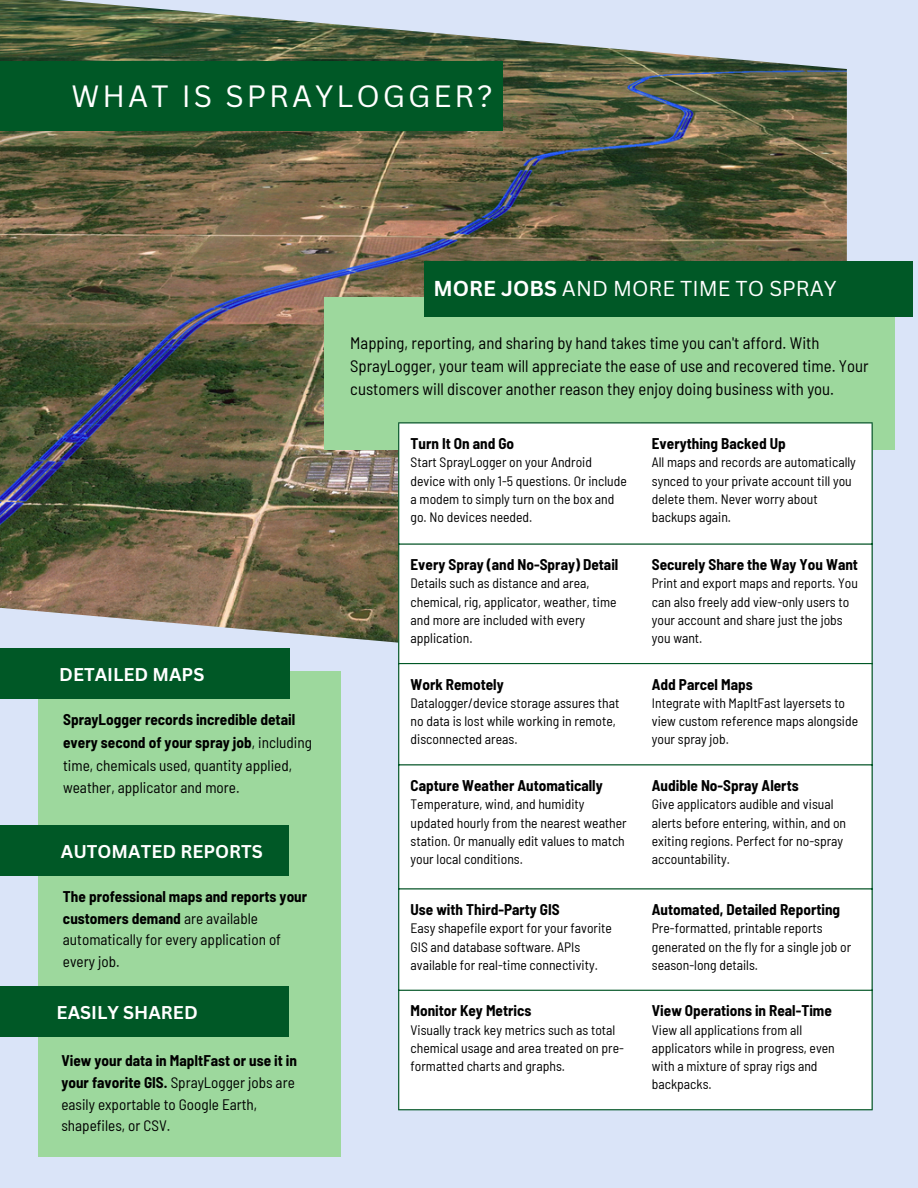
<style>
.page{position:relative;width:918px;height:1188px;background:#dae4f8}
.page>*{position:absolute;margin:0;border:0;box-sizing:border-box;transform-origin:0 0}
.t1{font:30px "Canva Sans";letter-spacing:.1em;color:#fff}
.t2{font:21px "Canva Sans";color:#fff}
.t3{font:700 18px "Canva Sans";color:#fff}
.t4{font:semi-condensed 16.65px/22.8px "Barlow";color:#000}
.t5{font:semi-condensed 15.3px/22.8px "Barlow";color:#000}
.t6{font:700 semi-condensed 15.15px "Barlow";color:#000}
.t7{font:semi-condensed 15.15px/21.6px "Barlow";color:#000}
.t8{font:semi-condensed 13.65px/18.1px "Barlow";color:#000}
.s1{font-weight:700}
</style>
<div class="page">
<img style="left:0;top:0;width:847px;height:672px">
<div style="left:39px;top:672px;width:302px;height:485px;background:#9dd89d"></div>
<div style="left:0;top:61px;width:502px;height:70px;background:#005826"></div>
<div style="left:0;top:825px;width:289px;height:51px;background:#005826"></div>
<div style="left:0;top:986px;width:289px;height:51px;background:#005826"></div>
<div style="left:325px;top:297px;width:570px;height:153px;background:#9dd89d"></div>
<div style="left:0;top:648px;width:289px;height:51px;background:#005826"></div>
<div style="left:399px;top:423px;width:473px;height:686px;background:#fff"></div>
<hr style="left:398px;top:423px;width:1px;height:686px;background:#005826">
<hr style="left:872px;top:423px;width:1px;height:686px;background:#005826">
<hr style="left:398px;top:422px;width:475px;height:1px;background:#005826">
<hr style="left:398px;top:543px;width:475px;height:2px;background:#005826">
<hr style="left:398px;top:663px;width:475px;height:1px;background:#005826">
<hr style="left:398px;top:764px;width:475px;height:1px;background:#005826">
<hr style="left:398px;top:888px;width:475px;height:1px;background:#005826">
<hr style="left:398px;top:990px;width:475px;height:1px;background:#005826">
<hr style="left:398px;top:1109px;width:475px;height:1px;background:#005826">
<div style="left:424px;top:261px;width:488px;height:56px;background:#005826"></div>
<h1 class="t1" style="left:71px;top:75px;width:423px">WHAT IS SPRAYLOGGER?</h1>
<p class="t2" style="left:434px;top:273px;width:405px"><span class="s1">MORE JOBS</span> AND MORE TIME TO SPRAY</p>
<h3 class="t4" style="left:350px;top:331px;width:520px">Mapping, reporting, and sharing by hand takes time you can't afford. With<br>SprayLogger, your team will appreciate the ease of use and recovered time. Your customers will discover another reason they enjoy doing business with you.</h3>
<p class="t3" style="left:59px;top:661px;width:147px">DETAILED MAPS</p>
<p class="t5" style="left:63px;top:708px;width:250px"><span class="s1">SprayLogger records incredible detail every second of your spray job</span>, including time, chemicals used, quantity applied, weather, applicator and more.</p>
<h2 class="t3" style="left:61px;top:838px;width:203px">AUTOMATED REPORTS</h2>
<p class="t7" style="left:63px;top:885px;width:246px"><span class="s1">The professional maps and reports your customers demand</span> are available automatically for every application of every job.</p>
<h4 class="t3" style="left:57px;top:999px;width:143px">EASILY SHARED</h4>
<h3 class="t7" style="left:61px;top:1050px;width:237px"><span class="s1">View your data in MapItFast or use it in your favorite GIS.</span> SprayLogger jobs are easily exportable to Google Earth, shapefiles, or CSV.</h3>
<p class="t6" style="left:411px;top:434px;width:105px">Turn It On and Go</p>
<p class="t8" style="left:411px;top:453px;width:218px">Start SprayLogger on your Android device with only 1-5 questions. Or include a modem to simply turn on the box and go. No devices needed.</p>
<p class="t6" style="left:411px;top:555px;width:209px">Every Spray (and No-Spray) Detail</p>
<p class="t8" style="left:411px;top:574px;width:207px">Details such as distance and area, chemical, rig, applicator, weather, time and more are included with every application.</p>
<p class="t6" style="left:411px;top:675px;width:95px">Work Remotely</p>
<p class="t8" style="left:411px;top:693px;width:210px">Datalogger/device storage assures that no data is lost while working in remote, disconnected areas.</p>
<p class="t6" style="left:411px;top:776px;width:194px">Capture Weather Automatically</p>
<p class="t8" style="left:411px;top:795px;width:218px">Temperature, wind, and humidity updated hourly from the nearest weather station. Or manually edit values to match your local conditions.</p>
<p class="t6" style="left:411px;top:900px;width:151px">Use with Third-Party GIS</p>
<p class="t8" style="left:411px;top:919px;width:203px">Easy shapefile export for your favorite<br>GIS and database software. APIs available for real-time connectivity.</p>
<p class="t6" style="left:411px;top:1001px;width:122px">Monitor Key Metrics</p>
<p class="t8" style="left:411px;top:1020px;width:215px">Visually track key metrics such as total chemical usage and area treated on pre&shy;formatted charts and graphs.</p>
<p class="t6" style="left:652px;top:434px;width:135px">Everything Backed Up</p>
<p class="t8" style="left:652px;top:453px;width:206px">All maps and records are automatically synced to your private account till you delete them. Never worry about backups again.</p>
<p class="t6" style="left:652px;top:555px;width:208px">Securely Share the Way You Want</p>
<p class="t8" style="left:652px;top:574px;width:208px">Print and export maps and reports. You can also freely add view-only users to your account and share just the jobs you want.</p>
<p class="t6" style="left:652px;top:675px;width:102px">Add Parcel Maps</p>
<p class="t8" style="left:652px;top:693px;width:208px">Integrate with MapItFast layersets to view custom reference maps alongside your spray job.</p>
<p class="t6" style="left:652px;top:776px;width:148px">Audible No-Spray Alerts</p>
<p class="t8" style="left:652px;top:795px;width:196px">Give applicators audible and visual alerts before entering, within, and on exiting regions. Perfect for no-spray accountability.</p>
<p class="t6" style="left:652px;top:900px;width:190px">Automated, Detailed Reporting</p>
<p class="t8" style="left:652px;top:919px;width:201px">Pre-formatted, printable reports generated on the fly for a single job or season-long details.</p>
<p class="t6" style="left:652px;top:1001px;width:181px">View Operations in Real-Time</p>
<h3 class="t8" style="left:652px;top:1020px;width:184px">View all applications from all applicators while in progress, even with a mixture of spray rigs and backpacks.</h3>
</div>
